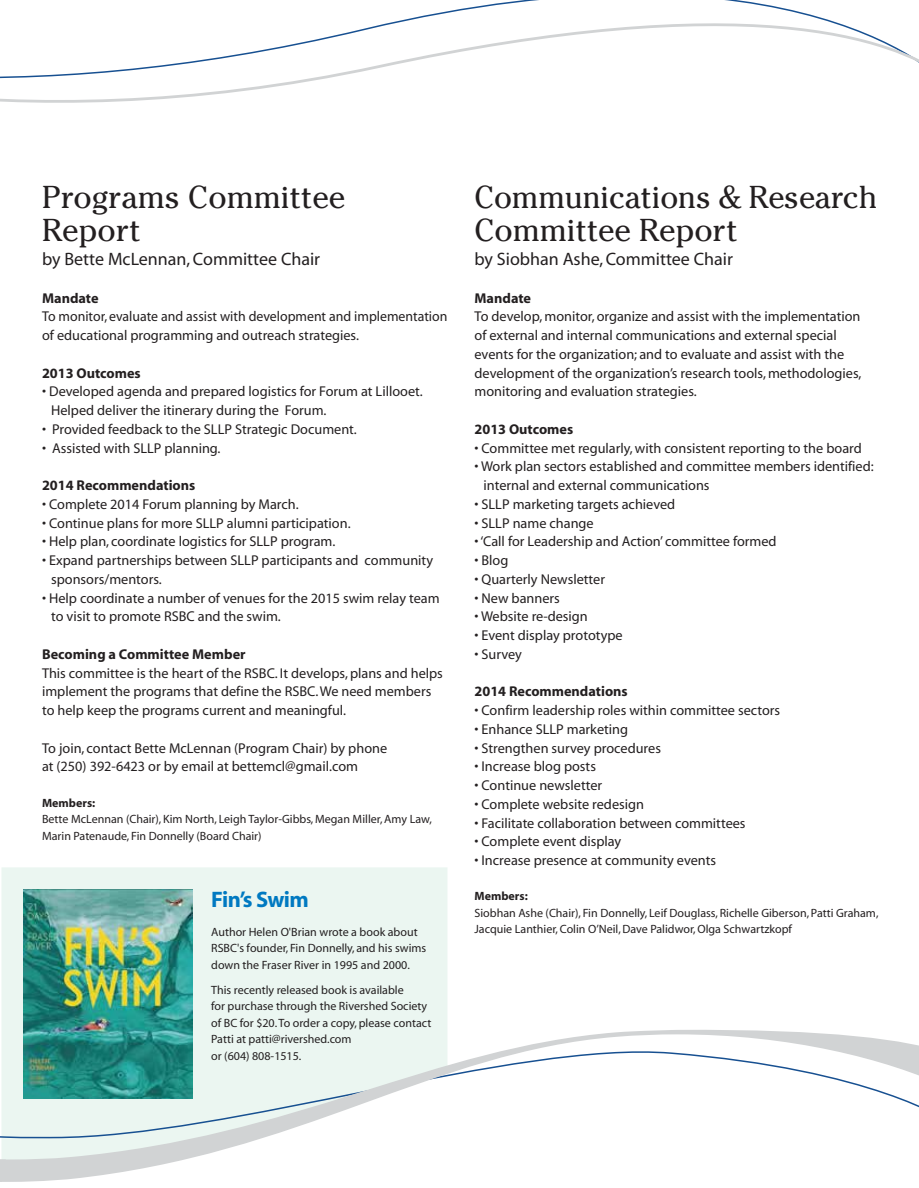
<style>
.page{position:relative;width:919px;height:1188px;background:#fff}
.page>*{position:absolute;margin:0;border:0;box-sizing:border-box;transform-origin:0 0}
.t1{font:31.5px/33px "Cheltenham";color:#231f20}
.t2{font:700 22.5px "Myriad";letter-spacing:-.025em;color:#0079c1}
.t3{font:18px "Myriad";color:#231f20}
.t4{font:14.25px/18.8px "Myriad";color:#231f20}
.t5{font:700 14.25px "Myriad";color:#231f20}
.t6{font:12px/16.5px "Myriad";color:#231f20}
.t7{font:700 12px "Myriad";color:#231f20}
</style>
<div class="page">
<svg style="left:0;top:0;width:918px;height:103px"></svg>
<div style="left:2px;top:867px;width:445px;height:162px;background:#ebf6f1"></div>
<img style="left:23px;top:890px;width:169px;height:136px">
<svg style="left:0;top:1029px;width:918px;height:153px"></svg>
<h1 class="t1" style="left:42px;top:180px;width:304px">Programs Committee<br>Report</h1>
<p class="t3" style="left:42px;top:250px;width:279px">by Bette McLennan, Committee Chair</p>
<p class="t5" style="left:42px;top:291px;width:58px">Mandate</p>
<p class="t4" style="left:42px;top:308px;width:406px">To monitor, evaluate and assist with development and implementation of educational programming and outreach strategies.</p>
<p class="t5" style="left:42px;top:366px;width:100px">2013 Outcomes</p>
<p class="t4" style="left:51px;top:383px;width:373px;text-indent:-9px">• Developed agenda and prepared logistics for Forum at Lillooet.<br>Helped deliver the itinerary during the Forum.</p>
<p class="t4" style="left:42px;top:420px;width:316px">• Provided feedback to the SLLP Strategic Document.</p>
<p class="t4" style="left:42px;top:439px;width:180px">• Assisted with SLLP planning.</p>
<p class="t5" style="left:42px;top:478px;width:155px">2014 Recommendations</p>
<p class="t4" style="left:42px;top:495px;width:258px">• Complete 2014 Forum planning by March.</p>
<p class="t4" style="left:42px;top:514px;width:310px">• Continue plans for more SLLP alumni participation.</p>
<p class="t4" style="left:42px;top:533px;width:295px">• Help plan, coordinate logistics for SLLP program.</p>
<p class="t4" style="left:51px;top:552px;width:383px;text-indent:-9px">• Expand partnerships between SLLP participants and community sponsors/mentors.</p>
<p class="t4" style="left:51px;top:589px;width:390px;text-indent:-9px">• Help coordinate a number of venues for the 2015 swim relay team to visit to promote RSBC and the swim.</p>
<p class="t5" style="left:42px;top:647px;width:205px">Becoming a Committee Member</p>
<p class="t4" style="left:42px;top:664px;width:402px">This committee is the heart of the RSBC. It develops, plans and helps implement the programs that define the RSBC. We need members to help keep the programs current and meaningful.</p>
<p class="t4" style="left:42px;top:739px;width:346px">To join, contact Bette McLennan (Program Chair) by phone at (250) 392-6423 or by email at bettemcl@gmail.com</p>
<p class="t7" style="left:42px;top:796px;width:55px">Members:</p>
<p class="t6" style="left:42px;top:811px;width:391px">Bette McLennan (Chair), Kim North, Leigh Taylor-Gibbs, Megan Miller, Amy Law,<br>Marin Patenaude, Fin Donnelly (Board Chair)</p>
<h2 class="t2" style="left:211px;top:888px;width:99px">Fin’s Swim</h2>
<p class="t6" style="left:211px;top:924px;width:216px">Author Helen O'Brian wrote a book about<br>RSBC's founder, Fin Donnelly, and his swims down the Fraser River in 1995 and 2000.</p>
<p class="t6" style="left:211px;top:982px;width:221px">This recently released book is available<br>for purchase through the Rivershed Society of BC for $20. To order a copy, please contact Patti at patti@rivershed.com<br>or (604) 808-1515.</p>
<h1 class="t1" style="left:474px;top:181px;width:404px">Communications &amp; Research<br>Committee Report</h1>
<p class="t3" style="left:474px;top:250px;width:260px">by Siobhan Ashe, Committee Chair</p>
<p class="t5" style="left:474px;top:291px;width:58px">Mandate</p>
<p class="t4" style="left:474px;top:308px;width:388px">To develop, monitor, organize and assist with the implementation of external and internal communications and external special events for the organization; and to evaluate and assist with the development of the organization’s research tools, methodologies, monitoring and evaluation strategies.</p>
<p class="t5" style="left:474px;top:422px;width:100px">2013 Outcomes</p>
<p class="t4" style="left:474px;top:439px;width:388px">• Committee met regularly, with consistent reporting to the board</p>
<p class="t4" style="left:483px;top:458px;width:391px;text-indent:-9px">• Work plan sectors established and committee members identified: internal and external communications</p>
<p class="t4" style="left:474px;top:495px;width:202px">• SLLP marketing targets achieved</p>
<p class="t4" style="left:474px;top:514px;width:121px">• SLLP name change</p>
<p class="t4" style="left:474px;top:533px;width:303px">• ‘Call for Leadership and Action’ committee formed</p>
<p class="t4" style="left:474px;top:552px;width:35px">• Blog</p>
<p class="t4" style="left:474px;top:570px;width:132px">• Quarterly Newsletter</p>
<p class="t4" style="left:474px;top:589px;width:87px">• New banners</p>
<p class="t4" style="left:474px;top:608px;width:115px">• Website re-design</p>
<p class="t4" style="left:474px;top:627px;width:150px">• Event display prototype</p>
<p class="t4" style="left:474px;top:645px;width:49px">• Survey</p>
<p class="t5" style="left:474px;top:684px;width:155px">2014 Recommendations</p>
<p class="t4" style="left:474px;top:702px;width:307px">• Confirm leadership roles within committee sectors</p>
<p class="t4" style="left:474px;top:720px;width:155px">• Enhance SLLP marketing</p>
<p class="t4" style="left:474px;top:739px;width:188px">• Strengthen survey procedures</p>
<p class="t4" style="left:474px;top:758px;width:123px">• Increase blog posts</p>
<p class="t4" style="left:474px;top:777px;width:129px">• Continue newsletter</p>
<p class="t4" style="left:474px;top:795px;width:171px">• Complete website redesign</p>
<p class="t4" style="left:474px;top:814px;width:272px">• Facilitate collaboration between committees</p>
<p class="t4" style="left:474px;top:833px;width:148px">• Complete event display</p>
<p class="t4" style="left:474px;top:852px;width:243px">• Increase presence at community events</p>
<p class="t7" style="left:474px;top:890px;width:55px">Members:</p>
<p class="t6" style="left:474px;top:905px;width:405px">Siobhan Ashe (Chair), Fin Donnelly, Leif Douglass, Richelle Giberson, Patti Graham,<br>Jacquie Lanthier, Colin O’Neil, Dave Palidwor, Olga Schwartzkopf</p>
</div>
